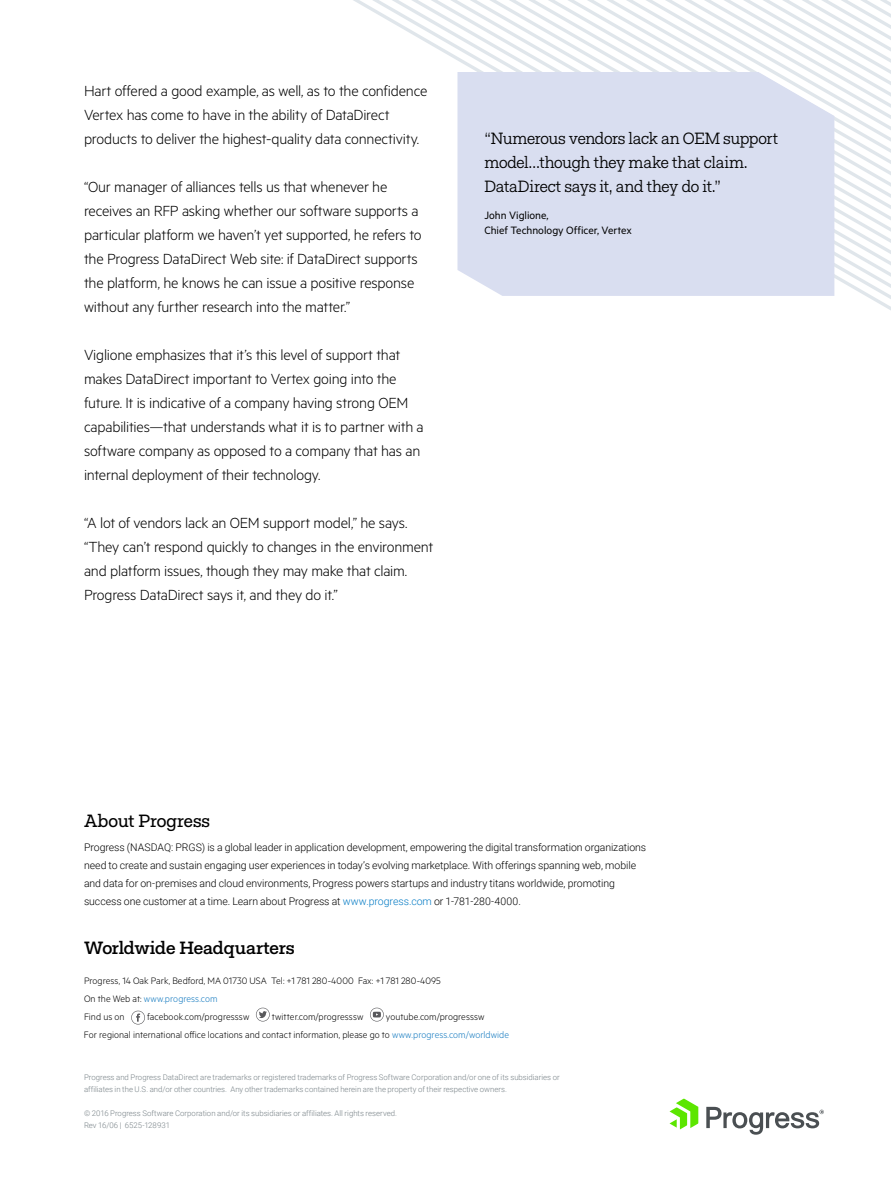
<style>
.page{position:relative;width:891px;height:1188px;background:#fff}
.page>*{position:absolute;margin:0;border:0;box-sizing:border-box;transform-origin:0 0}
.t1{font:500 18px "Fakt Slab Pro";letter-spacing:-.015em;color:#000}
.t2{font:18px "Fakt Slab Pro";color:#000}
.t3{font:300 16.5px/24px "Metric";letter-spacing:-.015em;color:#000}
.t4{font:16.5px/24px "Fakt Slab Pro Blond";letter-spacing:-.025em;color:#000}
.t5{font:12px/15px "Metric";color:#000}
.t6{font:300 10.5px/18px "Roboto";letter-spacing:-.005em;color:#000}
.t7{font:300 10.5px/18px "Metric";letter-spacing:.005em;color:#000}
.t8{font:300 7.8px/12px "Roboto";color:#788287}
.s1{color:#037ac4}
.s2{color:#147ac0}
</style>
<div class="page">
<svg style="left:670px;top:1099px;width:28px;height:30px"></svg>
<svg style="left:706px;top:1107px;width:118px;height:28px"></svg>
<svg style="left:131px;top:1011px;width:14px;height:14px"></svg>
<svg style="left:256px;top:1008px;width:14px;height:14px"></svg>
<svg style="left:370px;top:1008px;width:14px;height:14px"></svg>
<svg style="left:353px;top:0;width:538px;height:310px"></svg>
<div style="left:458px;top:72px;width:376px;height:224px;background:#d9def0"></div>
<p class="t3" style="left:84px;top:78px;width:345px">Hart offered a good example, as well, as to the confidence<br>Vertex has come to have in the ability of DataDirect products to deliver the highest-quality data connectivity.</p>
<p class="t3" style="left:84px;top:174px;width:339px">“Our manager of alliances tells us that whenever he receives an RFP asking whether our software supports a particular platform we haven’t yet supported, he refers to the Progress DataDirect Web site: if DataDirect supports the platform, he knows he can issue a positive response without any further research into the matter.”</p>
<p class="t3" style="left:84px;top:342px;width:341px">Viglione emphasizes that it’s this level of support that makes DataDirect important to Vertex going into the future. It is indicative of a company having strong OEM capabilities—that understands what it is to partner with a software company as opposed to a company that has an internal deployment of their technology.</p>
<p class="t3" style="left:84px;top:510px;width:351px">“A lot of vendors lack an OEM support model,” he says. “They can’t respond quickly to changes in the environment and platform issues, though they may make that claim.<br>Progress DataDirect says it, and they do it.”</p>
<p class="t4" style="left:485px;top:126px;width:295px">“Numerous vendors lack an OEM support model…though they make that claim.<br>DataDirect says it, and they do it.”</p>
<p class="t5" style="left:485px;top:207px;width:149px">John Viglione,<br>Chief Technology Officer, Vertex</p>
<p class="t2" style="left:84px;top:809px;width:128px">About Progress</p>
<p class="t6" style="left:84px;top:838px;width:564px">Progress (NASDAQ: PRGS) is a global leader in application development, empowering the digital transformation organizations need to create and sustain engaging user experiences in today’s evolving marketplace. With offerings spanning web, mobile and data for on-premises and cloud environments, Progress powers startups and industry titans worldwide, promoting success one customer at a time. Learn about Progress at <span class="s1">www.progress.com</span> or 1-781-280-4000.</p>
<p class="t1" style="left:84px;top:936px;width:212px">Worldwide Headquarters</p>
<p class="t7" style="left:84px;top:971px;width:358px">Progress, 14 Oak Park, Bedford, MA 01730 USA Tel: +1 781 280-4000 Fax: +1 781 280-4095<br>On the Web at: <span class="s2">www.progress.com<br></span>Find us on</p>
<p class="t7" style="left:147px;top:1007px;width:104px">facebook.com/progresssw</p>
<p class="t7" style="left:272px;top:1007px;width:93px">twitter.com/progresssw</p>
<p class="t7" style="left:84px;top:1007px;width:427px;text-indent:302px">youtube.com/progresssw<br>For regional international office locations and contact information, please go to <span class="s2">www.progress.com/worldwide</span></p>
<p class="t8" style="left:84px;top:1071px;width:477px">Progress and Progress DataDirect are trademarks or registered trademarks of Progress Software Corporation and/or one of its subsidiaries or affiliates in the U.S. and/or other countries. Any other trademarks contained herein are the property of their respective owners.</p>
<p class="t8" style="left:84px;top:1107px;width:315px">© 2016 Progress Software Corporation and/or its subsidiaries or affiliates. All rights reserved.<br>Rev 16/06 | 6525-128931</p>
</div>
